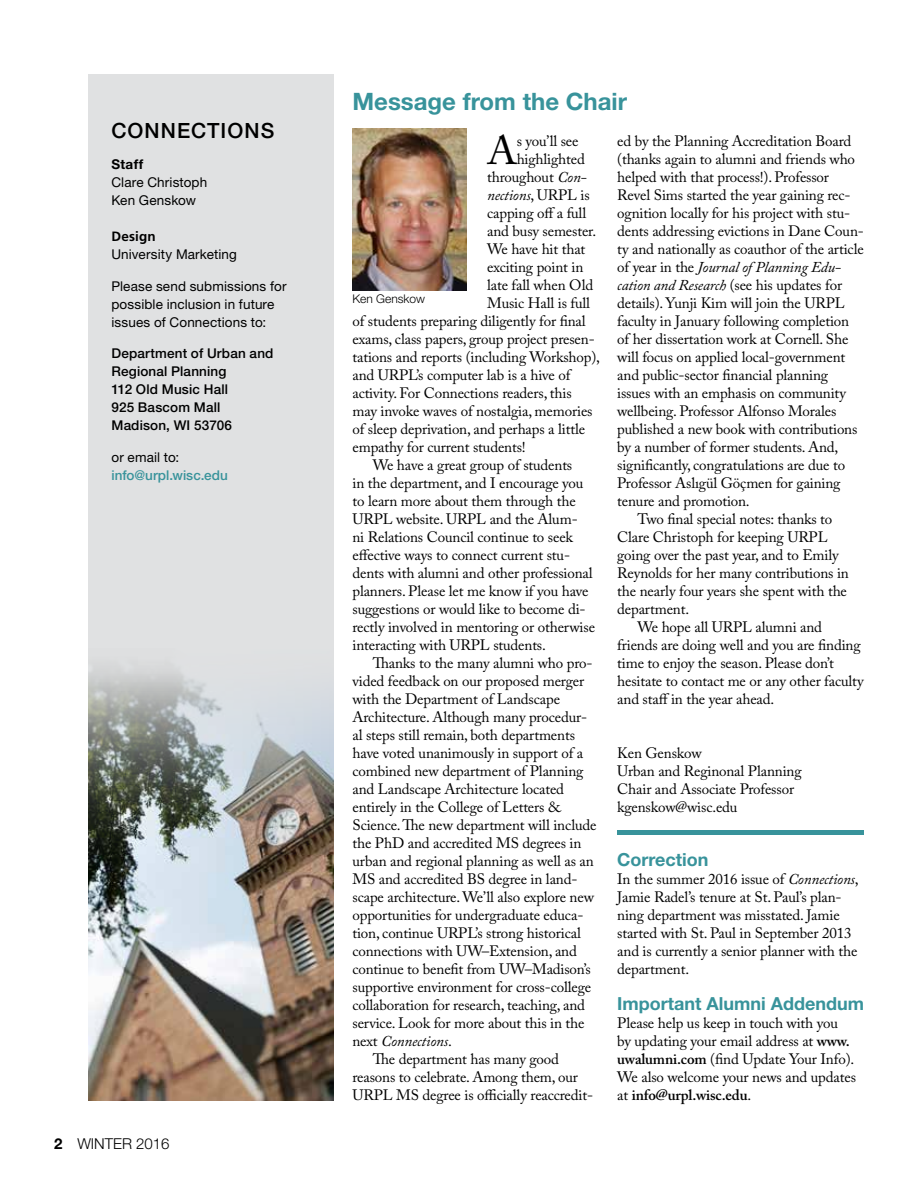
<style>
.page{position:relative;width:918px;height:1188px;background:#fff}
.page>*{position:absolute;margin:0;border:0;box-sizing:border-box;transform-origin:0 0}
.t1{font:40.35px "Adobe Caslon Pro";color:#000}
.t2{font:700 24px "Helvetica Neue LT Std";color:#38939b}
.t3{font:500 21px "Helvetica Neue LT Std";letter-spacing:.05em;color:#000}
.t4{font:700 18px "Helvetica Neue LT Std";color:#38939b}
.t5{font:15px/18px "Adobe Caslon Pro";letter-spacing:-.01em;color:#000}
.t6{font:italic 15px "Adobe Caslon Pro";letter-spacing:-.01em;color:#000}
.t7{font:300 15px "Helvetica Neue LT Std";color:#000}
.t8{font:13.5px/18px "Helvetica Neue LT Std";letter-spacing:.01em;color:#000}
.t9{font:500 13.5px/18px "Helvetica Neue LT Std";letter-spacing:.01em;color:#000}
.t10{font:500 13.5px "Helvetica Neue LT Std";color:#38939b}
.t11{font:700 13.5px "Frutiger LT Std";letter-spacing:.01em;color:#000}
.t12{font:700 13.5px "Helvetica Neue LT Std";letter-spacing:.025em;color:#000}
.t13{font:300 12px "Helvetica Neue LT Std";color:#000}
.s1{font-weight:700}
.s2{font-style:normal}
.s3{font-style:italic}
.s4{font-weight:600}
</style>
<div class="page">
<div style="left:88px;top:74px;width:246px;height:1026px;background:#e0e1e2"></div>
<img style="left:88px;top:668px;width:246px;height:432px">
<img style="left:352px;top:128px;width:115px;height:162px">
<div style="left:617px;top:830px;width:247px;height:5px;background:#38939b"></div>
<h3 class="t3" style="left:111px;top:118px;width:164px">CONNECTIONS</h3>
<p class="t12" style="left:111px;top:156px;width:33px">Staff</p>
<p class="t8" style="left:111px;top:173px;width:97px">Clare Christoph<br>Ken Genskow</p>
<p class="t11" style="left:111px;top:229px;width:46px">Design</p>
<p class="t8" style="left:111px;top:245px;width:127px">University Marketing</p>
<p class="t8" style="left:111px;top:277px;width:177px">Please send submissions for possible inclusion in future issues of Connections to:</p>
<p class="t9" style="left:111px;top:344px;width:164px">Department of Urban and<br>Regional Planning<br>112 Old Music Hall<br>925 Bascom Mall<br>Madison, WI 53706</p>
<p class="t8" style="left:111px;top:448px;width:69px">or email to:</p>
<p class="t10" style="left:111px;top:467px;width:118px">info@urpl.wisc.edu</p>
<p class="t7" style="left:54px;top:1135px;width:117px"><span class="s1">2</span> WINTER 2016</p>
<h2 class="t2" style="left:352px;top:87px;width:276px">Message from the Chair</h2>
<p class="t5" style="left:617px;top:132px;width:236px">ed by the Planning Accreditation Board</p>
<p class="t5" style="left:617px;top:150px;width:239px">(thanks again to alumni and friends who</p>
<p class="t5" style="left:617px;top:168px;width:213px">helped with that process!). Professor</p>
<p class="t5" style="left:617px;top:186px;width:235px">Revel Sims started the year gaining rec-</p>
<p class="t5" style="left:617px;top:204px;width:234px">ognition locally for his project with stu-</p>
<p class="t5" style="left:617px;top:222px;width:248px">dents addressing evictions in Dane Coun-</p>
<p class="t5" style="left:617px;top:240px;width:248px">ty and nationally as coauthor of the article</p>
<p class="t6" style="left:617px;top:258px;width:226px"><span class="s2">of year in the</span> Journal of Planning Edu-</p>
<p class="t6" style="left:617px;top:276px;width:226px">cation and Research <span class="s2">(see his updates for</span></p>
<p class="t5" style="left:617px;top:294px;width:229px">details). Yunji Kim will join the URPL</p>
<p class="t5" style="left:617px;top:312px;width:233px">faculty in January following completion</p>
<p class="t5" style="left:617px;top:330px;width:233px">of her dissertation work at Cornell. She</p>
<p class="t5" style="left:617px;top:348px;width:230px">will focus on applied local-government</p>
<p class="t5" style="left:617px;top:366px;width:212px">and public-sector financial planning</p>
<p class="t5" style="left:617px;top:384px;width:230px">issues with an emphasis on community</p>
<p class="t5" style="left:617px;top:402px;width:221px">wellbeing. Professor Alfonso Morales</p>
<p class="t5" style="left:617px;top:420px;width:242px">published a new book with contributions</p>
<p class="t5" style="left:617px;top:438px;width:223px">by a number of former students. And,</p>
<p class="t5" style="left:617px;top:456px;width:230px">significantly, congratulations are due to</p>
<p class="t5" style="left:617px;top:474px;width:225px">Professor Aslıgül Göçmen for gaining</p>
<p class="t5" style="left:617px;top:492px;width:134px">tenure and promotion.</p>
<p class="t5" style="left:638px;top:510px;width:196px">Two final special notes: thanks to</p>
<p class="t5" style="left:617px;top:528px;width:212px">Clare Christoph for keeping URPL</p>
<p class="t5" style="left:617px;top:546px;width:223px">going over the past year, and to Emily</p>
<p class="t5" style="left:617px;top:564px;width:233px">Reynolds for her many contributions in</p>
<p class="t5" style="left:617px;top:582px;width:231px">the nearly four years she spent with the</p>
<p class="t5" style="left:617px;top:600px;width:73px">department.</p>
<p class="t5" style="left:638px;top:618px;width:186px">We hope all URPL alumni and</p>
<p class="t5" style="left:617px;top:636px;width:245px">friends are doing well and you are finding</p>
<p class="t5" style="left:617px;top:654px;width:218px">time to enjoy the season. Please don’t</p>
<p class="t5" style="left:617px;top:672px;width:248px">hesitate to contact me or any other faculty</p>
<p class="t5" style="left:617px;top:690px;width:159px">and staff in the year ahead.</p>
<p class="t5" style="left:617px;top:744px;width:186px">Ken Genskow<br>Urban and Reginonal Planning<br>Chair and Associate Professor kgenskow@wisc.edu</p>
<h1 class="t1" style="left:487px;top:127px;width:31px">A</h1>
<p class="t5" style="left:517px;top:132px;width:63px">s you’ll see</p>
<p class="t5" style="left:517px;top:150px;width:70px">highlighted</p>
<p class="t5" style="left:487px;top:168px;width:101px">throughout <span class="s3">Con-</span></p>
<p class="t6" style="left:487px;top:186px;width:104px">nections<span class="s2">, URPL is</span></p>
<p class="t5" style="left:487px;top:204px;width:101px">capping off a full</p>
<p class="t5" style="left:487px;top:222px;width:111px">and busy semester.</p>
<p class="t5" style="left:487px;top:240px;width:100px">We have hit that</p>
<p class="t5" style="left:487px;top:258px;width:98px">exciting point in</p>
<p class="t5" style="left:487px;top:276px;width:108px">late fall when Old</p>
<p class="t5" style="left:487px;top:294px;width:104px">Music Hall is full</p>
<p class="t5" style="left:352px;top:312px;width:235px">of students preparing diligently for final</p>
<p class="t5" style="left:352px;top:330px;width:244px">exams, class papers, group project presen-</p>
<p class="t5" style="left:352px;top:348px;width:249px">tations and reports (including Workshop),</p>
<p class="t5" style="left:352px;top:366px;width:219px">and URPL’s computer lab is a hive of</p>
<p class="t5" style="left:352px;top:384px;width:221px">activity. For Connections readers, this</p>
<p class="t5" style="left:352px;top:402px;width:242px">may invoke waves of nostalgia, memories</p>
<p class="t5" style="left:352px;top:420px;width:234px">of sleep deprivation, and perhaps a little</p>
<p class="t5" style="left:352px;top:438px;width:175px">empathy for current students!</p>
<p class="t5" style="left:373px;top:456px;width:201px">We have a great group of students</p>
<p class="t5" style="left:352px;top:474px;width:232px">in the department, and I encourage you</p>
<p class="t5" style="left:352px;top:492px;width:225px">to learn more about them through the</p>
<p class="t5" style="left:352px;top:510px;width:227px">URPL website. URPL and the Alum-</p>
<p class="t5" style="left:352px;top:528px;width:222px">ni Relations Council continue to seek</p>
<p class="t5" style="left:352px;top:546px;width:219px">effective ways to connect current stu-</p>
<p class="t5" style="left:352px;top:564px;width:242px">dents with alumni and other professional</p>
<p class="t5" style="left:352px;top:582px;width:238px">planners. Please let me know if you have</p>
<p class="t5" style="left:352px;top:600px;width:235px">suggestions or would like to become di-</p>
<p class="t5" style="left:352px;top:618px;width:244px">rectly involved in mentoring or otherwise</p>
<p class="t5" style="left:352px;top:636px;width:195px">interacting with URPL students.</p>
<p class="t5" style="left:373px;top:654px;width:221px">Thanks to the many alumni who pro-</p>
<p class="t5" style="left:352px;top:672px;width:233px">vided feedback on our proposed merger</p>
<p class="t5" style="left:352px;top:690px;width:209px">with the Department of Landscape</p>
<p class="t5" style="left:352px;top:708px;width:236px">Architecture. Although many procedur-</p>
<p class="t5" style="left:352px;top:726px;width:224px">al steps still remain, both departments</p>
<p class="t5" style="left:352px;top:744px;width:232px">have voted unanimously in support of a</p>
<p class="t5" style="left:352px;top:762px;width:233px">combined new department of Planning</p>
<p class="t5" style="left:352px;top:780px;width:213px">and Landscape Architecture located</p>
<p class="t5" style="left:352px;top:798px;width:209px">entirely in the College of Letters &amp;</p>
<p class="t5" style="left:352px;top:816px;width:246px">Science. The new department will include</p>
<p class="t5" style="left:352px;top:834px;width:230px">the PhD and accredited MS degrees in</p>
<p class="t5" style="left:352px;top:852px;width:243px">urban and regional planning as well as an</p>
<p class="t5" style="left:352px;top:870px;width:226px">MS and accredited BS degree in land-</p>
<p class="t5" style="left:352px;top:888px;width:243px">scape architecture. We’ll also explore new</p>
<p class="t5" style="left:352px;top:906px;width:232px">opportunities for undergraduate educa-</p>
<p class="t5" style="left:352px;top:924px;width:230px">tion, continue URPL’s strong historical</p>
<p class="t5" style="left:352px;top:942px;width:226px">connections with UW–Extension, and</p>
<p class="t5" style="left:352px;top:960px;width:240px">continue to benefit from UW–Madison’s</p>
<p class="t5" style="left:352px;top:978px;width:240px">supportive environment for cross-college</p>
<p class="t5" style="left:352px;top:996px;width:234px">collaboration for research, teaching, and</p>
<p class="t5" style="left:352px;top:1014px;width:234px">service. Look for more about this in the</p>
<p class="t6" style="left:352px;top:1032px;width:101px"><span class="s2">next</span> Connections<span class="s2">.</span></p>
<p class="t5" style="left:373px;top:1050px;width:188px">The department has many good</p>
<p class="t5" style="left:352px;top:1068px;width:227px">reasons to celebrate. Among them, our</p>
<p class="t5" style="left:352px;top:1086px;width:242px">URPL MS degree is officially reaccredit-</p>
<p class="t13" style="left:352px;top:292px;width:74px">Ken Genskow</p>
<p class="t4" style="left:617px;top:849px;width:93px">Correction</p>
<p class="t5" style="left:617px;top:870px;width:243px">In the summer 2016 issue of <span class="s3">Connections</span>, Jamie Radel’s tenure at St. Paul’s plan&shy;ning department was misstated. Jamie started with St. Paul in September 2013 and is currently a senior planner with the department.</p>
<p class="t4" style="left:617px;top:993px;width:248px">Important Alumni Addendum</p>
<p class="t5" style="left:617px;top:1014px;width:240px">Please help us keep in touch with you<br>by updating your email address at <span class="s4">www. uwalumni.com</span> (find Update Your Info).<br>We also welcome your news and updates at <span class="s4">info@urpl.wisc.edu</span>.</p>
</div>
